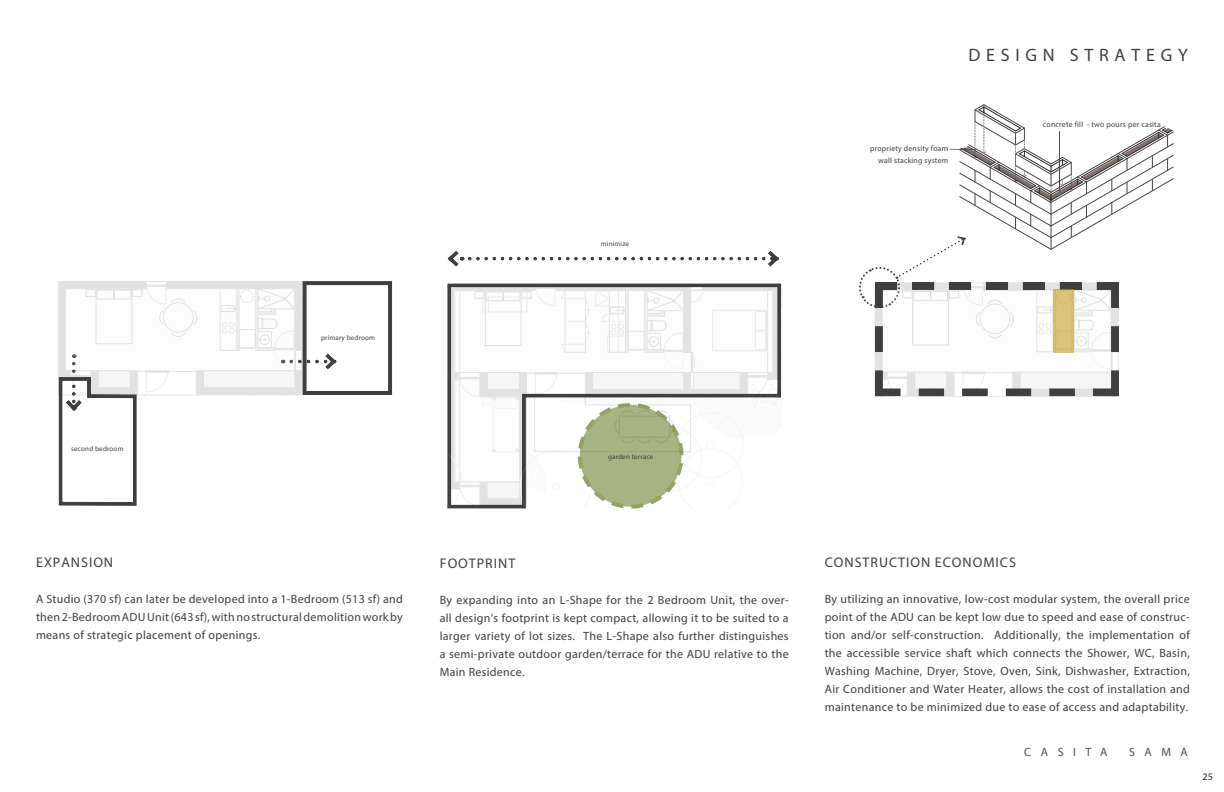
<style>
.page{position:relative;width:1224px;height:792px;background:#fff}
.page>*{position:absolute;margin:0;border:0;box-sizing:border-box;transform-origin:0 0}
.t1{font:18px "Myriad Pro";letter-spacing:.32em;color:#3f3f3f}
.t2{font:14px "Myriad Pro";letter-spacing:.07em;color:#3f3f3f}
.t3{font:12px/18px "Myriad Pro";letter-spacing:.025em;color:#3f3f3f;text-align:justify}
.t4{font:12px "Myriad Pro";letter-spacing:.795em;color:#4d4d4d}
.t5{font:10px "Myriad Pro";color:#231f20}
.t6{font:7.8px/11.7px "Myriad Pro";letter-spacing:.025em;color:#3f3f3f;text-align:right}
.t7{font:7px "Myriad Pro";letter-spacing:.025em;color:#3f3f3f}
</style>
<div class="page">
<div style="left:303px;top:281px;width:89px;height:114px;border:4px solid #3f3f3f"></div>
<svg style="left:58px;top:281px;width:280px;height:225px"></svg>
<svg style="left:447px;top:283px;width:334px;height:2px"></svg>
<hr style="left:777px;top:284px;width:4px;height:113px;background:#3f3f3f">
<svg style="left:859px;top:104px;width:315px;height:293px"></svg>
<div style="left:1053px;top:289px;width:21px;height:64px;background:#dac378"></div>
<svg style="left:470px;top:250px;width:309px;height:17px"></svg>
<svg style="left:447px;top:251px;width:16px;height:16px"></svg>
<svg style="left:447px;top:285px;width:335px;height:224px"></svg>
<p class="t7" style="left:321px;top:333px;width:56px">primary bedroom</p>
<p class="t7" style="left:601px;top:239px;width:30px">minimize</p>
<h1 class="t1" style="left:969px;top:44px;width:221px">DESIGN STRATEGY</h1>
<p class="t6" style="left:870px;top:143px;width:80px">propriety density foam wall stacking system</p>
<p class="t6" style="left:1043px;top:118px;width:119px">concrete fill - two pours per casita</p>
<p class="t7" style="left:71px;top:445px;width:54px">second bedroom</p>
<p class="t7" style="left:608px;top:452px;width:47px">garden terrace</p>
<p class="t2" style="left:36px;top:554px;width:79px">EXPANSION</p>
<p class="t3" style="left:36px;top:590px;width:369px">A Studio (370 sf) can later be developed into a 1-Bedroom (513 sf) and then 2-Bedroom ADU Unit (643 sf), with no structural demolition work by means of strategic placement of openings.</p>
<p class="t2" style="left:440px;top:554px;width:77px">FOOTPRINT</p>
<p class="t3" style="left:440px;top:590px;width:350px">By expanding into an L-Shape for the 2 Bedroom Unit, the over&shy;all design’s footprint is kept compact, allowing it to be suited to a larger variety of lot sizes. The L-Shape also further distinguishes a semi-private outdoor garden/terrace for the ADU relative to the Main Residence.</p>
<p class="t2" style="left:825px;top:554px;width:193px">CONSTRUCTION ECONOMICS</p>
<p class="t3" style="left:825px;top:590px;width:367px">By utilizing an innovative, low-cost modular system, the overall price point of the ADU can be kept low due to speed and ease of construc&shy;tion and/or self-construction. Additionally, the implementation of the accessible service shaft which connects the Shower, WC, Basin, Washing Machine, Dryer, Stove, Oven, Sink, Dishwasher, Extraction, Air Conditioner and Water Heater, allows the cost of installation and maintenance to be minimized due to ease of access and adaptability.</p>
<p class="t4" style="left:1024px;top:745px;width:85px">CASITA</p>
<p class="t4" style="left:1129px;top:745px;width:60px">SAMA</p>
<p class="t5" style="left:1203px;top:770px;width:12px">25</p>
</div>
